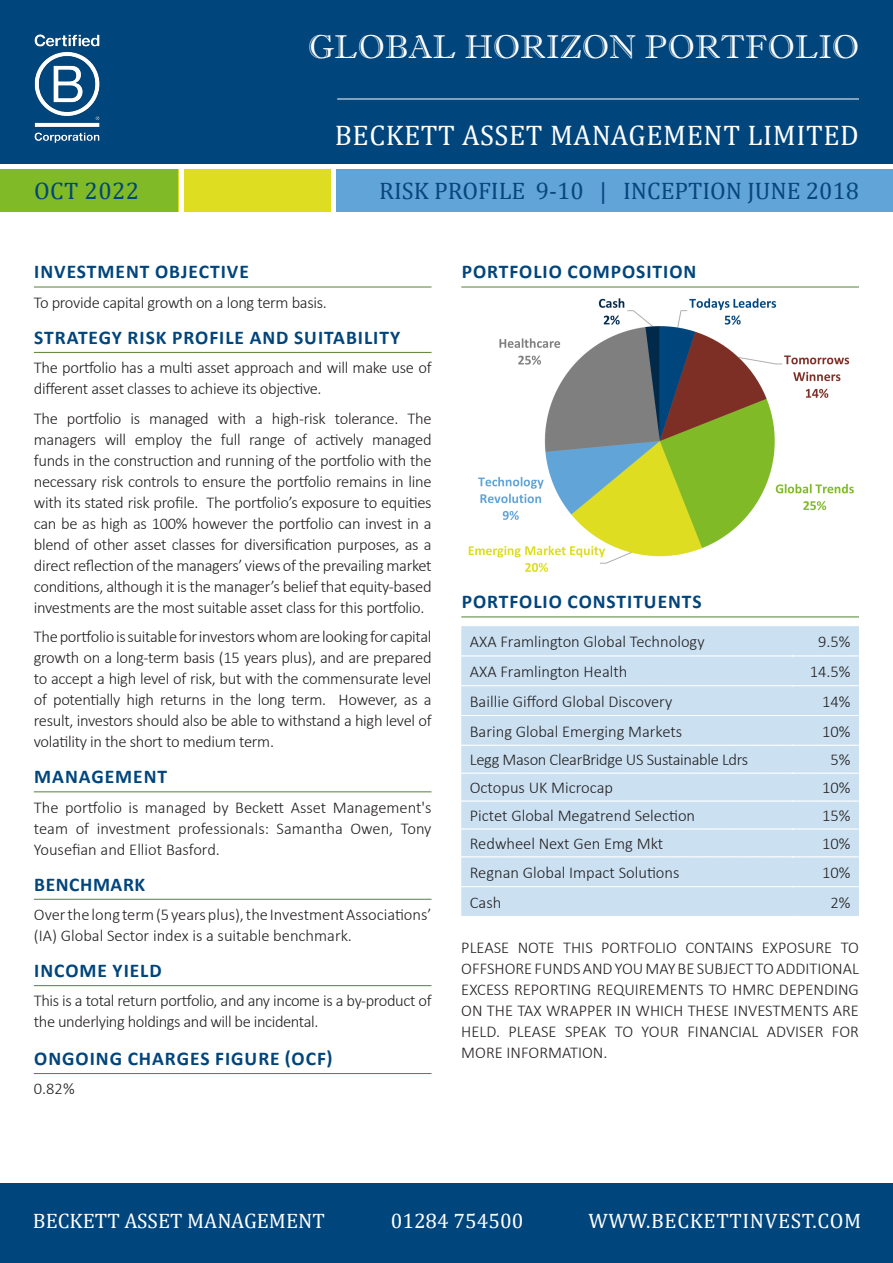
<style>
.page{position:relative;width:893px;height:1263px;background:#fff}
.page>*{position:absolute;margin:0;border:0;box-sizing:border-box;transform-origin:0 0}
.t1{font:33px "Imprint MT Shadow";letter-spacing:.01em;color:#fff}
.t2{font:28.5px "Cambria";letter-spacing:.02em;color:#fff}
.t3{font:24px "Cambria";color:#08467c}
.t4{font:24px "Cambria";letter-spacing:.02em;color:#00457c}
.t5{font:21px "Cambria";color:#fff}
.t6{font:21px "Cambria";letter-spacing:.03em;color:#fff}
.Front_left_headings{font:700 19.5px "Calibri";letter-spacing:.05em;color:#00457c}
.Front_left_headings-2{font:700 19.5px "Calibri";letter-spacing:.03em;color:#00457c}
.Back_page_text{font:300 16.5px/21px "Calibri";letter-spacing:-.02em;color:#231f20;text-align:justify}
.Front_page_main_text{font:300 16.5px/21px "Calibri";color:#231f20;text-align:justify}
.Back_page_text-2{font:300 16.5px/21px "Calibri";color:#231f20}
.Front_page_main_text-2{font:300 16.5px/21px "Calibri";letter-spacing:-.025em;color:#231f20}
.Front_page_main_text-3{font:300 16.5px "Calibri";letter-spacing:-.02em;color:#231f20}
</style>
<div class="page">
<div style="left:0;top:1184px;width:893px;height:79px;background:#00457c"></div>
<div style="left:0;top:0;width:893px;height:167px;background:#00457c"></div>
<div style="left:0;top:167px;width:179px;height:45px;background:#80ba27"></div>
<div style="left:331px;top:167px;width:562px;height:45px;background:#61a4d8"></div>
<hr style="left:337px;top:99px;width:522px;height:1px;background:#fff">
<div style="left:179px;top:167px;width:152px;height:45px;background:#dedd21"></div>
<div style="left:0;top:164px;width:893px;height:5px;background:#fff"></div>
<hr style="left:331px;top:167px;width:4px;height:45px;background:#fff">
<hr style="left:179px;top:167px;width:4px;height:45px;background:#fff">
<hr style="left:34px;top:287px;width:398px;height:1px;background:#548235">
<hr style="left:34px;top:352px;width:398px;height:1px;background:#548235">
<hr style="left:34px;top:791px;width:398px;height:1px;background:#548235">
<hr style="left:34px;top:899px;width:398px;height:1px;background:#548235">
<hr style="left:34px;top:985px;width:398px;height:1px;background:#548235">
<hr style="left:34px;top:1073px;width:398px;height:1px;background:#548235">
<hr style="left:461px;top:287px;width:398px;height:1px;background:#548235">
<hr style="left:461px;top:617px;width:398px;height:1px;background:#548235">
<div style="left:461px;top:626px;width:398px;height:290px;background:#cbe1f2"></div>
<svg style="left:462px;top:773px;width:397px;height:1px"></svg>
<svg style="left:462px;top:856px;width:397px;height:1px"></svg>
<svg style="left:462px;top:745px;width:397px;height:1px"></svg>
<svg style="left:462px;top:801px;width:397px;height:1px"></svg>
<svg style="left:462px;top:828px;width:397px;height:1px"></svg>
<svg style="left:462px;top:685px;width:397px;height:1px"></svg>
<svg style="left:462px;top:715px;width:397px;height:1px"></svg>
<svg style="left:462px;top:886px;width:397px;height:1px"></svg>
<svg style="left:462px;top:655px;width:397px;height:1px"></svg>
<img style="left:468px;top:298px;width:386px;height:274px">
<img style="left:34px;top:34px;width:66px;height:109px">
<p class="t1" style="left:308px;top:28px;width:552px">GLOBAL HORIZON PORTFOLIO</p>
<p class="t2" style="left:335px;top:118px;width:526px">BECKETT ASSET MANAGEMENT LIMITED</p>
<p class="t4" style="left:34px;top:176px;width:107px">OCT 2022</p>
<p class="t3" style="left:379px;top:177px;width:481px">RISK PROFILE 9-10 | INCEPTION JUNE 2018</p>
<p class="Front_left_headings" style="left:34px;top:258px;width:216px">INVESTMENT OBJECTIVE</p>
<p class="Back_page_text" style="left:34px;top:292px;width:294px">To provide capital growth on a long term basis.</p>
<p class="Front_left_headings" style="left:34px;top:323px;width:367px">STRATEGY RISK PROFILE AND SUITABILITY</p>
<p class="Back_page_text" style="left:34px;top:357px;width:399px">The portfolio has a multi asset approach and will make use of different asset classes to achieve its objective.</p>
<p class="Back_page_text" style="left:34px;top:408px;width:399px">The portfolio is managed with a high-risk tolerance. The managers will employ the full range of actively managed funds in the construction and running of the portfolio with the necessary risk controls to ensure the portfolio remains in line with its stated risk profile. The portfolio’s exposure to equities can be as high as 100% however the portfolio can invest in a blend of other asset classes for diversification purposes, as a direct reflection of the managers’ views of the prevailing market conditions, although it is the manager’s belief that equity-based investments are the most suitable asset class for this portfolio.</p>
<p class="Back_page_text" style="left:34px;top:626px;width:399px">The portfolio is suitable for investors whom are looking for capital growth on a long-term basis (15 years plus), and are prepared to accept a high level of risk, but with the commensurate level of potentially high returns in the long term. However, as a result, investors should also be able to withstand a high level of volatility in the short to medium term.</p>
<p class="Front_left_headings" style="left:34px;top:763px;width:134px">MANAGEMENT</p>
<p class="Front_page_main_text" style="left:34px;top:796px;width:399px">The portfolio is managed by Beckett Asset Management's team of investment professionals: Samantha Owen, Tony Yousefian and Elliot Basford.</p>
<p class="Front_left_headings-2" style="left:34px;top:870px;width:112px">BENCHMARK</p>
<p class="Back_page_text-2" style="left:34px;top:904px;width:399px">Over the long term (5 years plus), the Investment Associations’ (IA) Global Sector index is a suitable benchmark.</p>
<p class="Front_left_headings" style="left:34px;top:957px;width:129px">INCOME YIELD</p>
<p class="Front_page_main_text-2" style="left:34px;top:990px;width:399px">This is a total return portfolio, and any income is a by-product of the underlying holdings and will be incidental.</p>
<p class="Front_left_headings" style="left:34px;top:1044px;width:300px">ONGOING CHARGES FIGURE (OCF)</p>
<p class="Back_page_text" style="left:34px;top:1078px;width:42px">0.82%</p>
<p class="Front_left_headings" style="left:462px;top:258px;width:236px">PORTFOLIO COMPOSITION</p>
<p class="Front_left_headings" style="left:462px;top:588px;width:241px">PORTFOLIO CONSTITUENTS</p>
<p class="Front_page_main_text" style="left:470px;top:631px;width:236px">AXA Framlington Global Technology</p>
<p class="Front_page_main_text" style="left:818px;top:631px;width:34px">9.5%</p>
<p class="Front_page_main_text" style="left:470px;top:661px;width:159px">AXA Framlington Health</p>
<p class="Front_page_main_text" style="left:810px;top:661px;width:42px">14.5%</p>
<p class="Front_page_main_text" style="left:470px;top:691px;width:204px">Baillie Gifford Global Discovery</p>
<p class="Front_page_main_text" style="left:822px;top:691px;width:30px">14%</p>
<p class="Front_page_main_text" style="left:470px;top:720px;width:214px">Baring Global Emerging Markets</p>
<p class="Front_page_main_text" style="left:822px;top:720px;width:30px">10%</p>
<p class="Front_page_main_text-3" style="left:470px;top:750px;width:280px">Legg Mason ClearBridge US Sustainable Ldrs</p>
<p class="Front_page_main_text" style="left:830px;top:749px;width:22px">5%</p>
<p class="Front_page_main_text" style="left:470px;top:777px;width:145px">Octopus UK Microcap</p>
<p class="Front_page_main_text" style="left:822px;top:777px;width:30px">10%</p>
<p class="Front_page_main_text" style="left:470px;top:805px;width:227px">Pictet Global Megatrend Selection</p>
<p class="Front_page_main_text" style="left:822px;top:805px;width:30px">15%</p>
<p class="Front_page_main_text" style="left:470px;top:833px;width:195px">Redwheel Next Gen Emg Mkt</p>
<p class="Front_page_main_text" style="left:822px;top:833px;width:30px">10%</p>
<p class="Front_page_main_text" style="left:470px;top:862px;width:211px">Regnan Global Impact Solutions</p>
<p class="Front_page_main_text" style="left:822px;top:862px;width:30px">10%</p>
<p class="Front_page_main_text" style="left:470px;top:891px;width:33px">Cash</p>
<p class="Front_page_main_text" style="left:830px;top:891px;width:22px">2%</p>
<p class="Front_page_main_text" style="left:461px;top:937px;width:399px">PLEASE NOTE THIS PORTFOLIO CONTAINS EXPOSURE TO OFFSHORE FUNDS AND YOU MAY BE SUBJECT TO ADDITIONAL EXCESS REPORTING REQUIREMENTS TO HMRC DEPENDING ON THE TAX WRAPPER IN WHICH THESE INVESTMENTS ARE HELD. PLEASE SPEAK TO YOUR FINANCIAL ADVISER FOR MORE INFORMATION.</p>
<p class="t5" style="left:33px;top:1208px;width:294px">BECKETT ASSET MANAGEMENT</p>
<p class="t5" style="left:391px;top:1208px;width:134px">01284 754500</p>
<p class="t6" style="left:588px;top:1208px;width:274px">WWW.BECKETTINVEST.COM</p>
</div>
